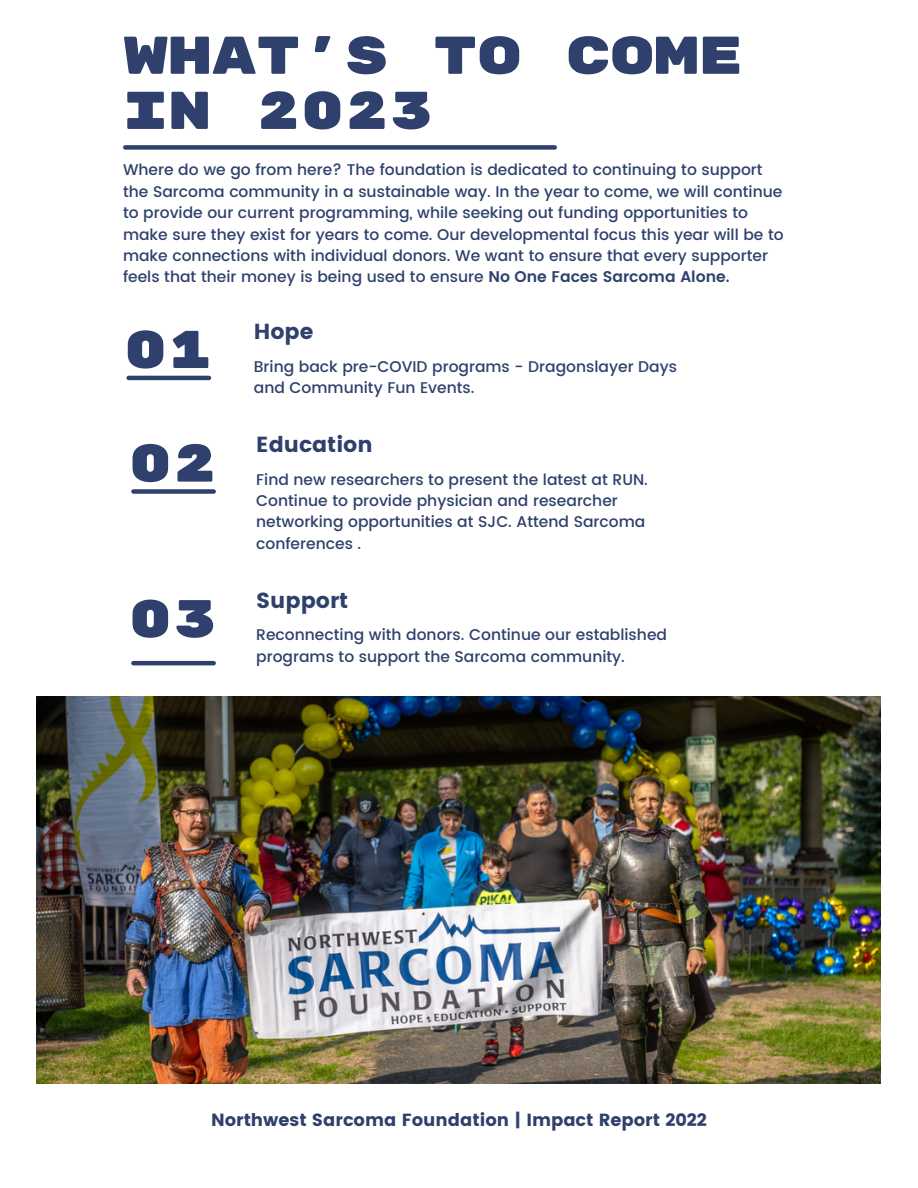
<style>
.page{position:relative;width:918px;height:1188px;background:#fff}
.page>*{position:absolute;margin:0;border:0;box-sizing:border-box;transform-origin:0 0}
.t1{font:53.1px/55.2px "Rubik Mono One";letter-spacing:-.015em;color:#2e406b}
.t2{font:21.75px "Poppins";color:#2e406b}
.t3{font:17.55px "Poppins";color:#2e406b}
.t4{font:500 15.45px/21.3px "Poppins";color:#2e406b}
.s1{font-weight:600}
</style>
<div class="page">
<div style="left:125px;top:145px;width:430px;height:5px;background:#2e406b"></div>
<hr style="left:129px;top:376px;width:80px;height:4px;background:#2e406b">
<div style="left:133px;top:489px;width:81px;height:5px;background:#2e406b"></div>
<hr style="left:133px;top:661px;width:81px;height:4px;background:#2e406b">
<img style="left:37px;top:697px;width:844px;height:387px">
<h1 class="t1" style="left:123px;top:30px;width:622px">WHAT'S TO COME<br>IN 2023</h1>
<p class="t4" style="left:123px;top:160px;width:662px">Where do we go from here? The foundation is dedicated to continuing to support the Sarcoma community in a sustainable way. In the year to come, we will continue to provide our current programming, while seeking out funding opportunities to make sure they exist for years to come. Our developmental focus this year will be to make connections with individual donors. We want to ensure that every supporter feels that their money is being used to ensure <span class="s1">No One Faces Sarcoma Alone.</span></p>
<p class="t1" style="left:123px;top:324px;width:91px">01</p>
<p class="t1" style="left:128px;top:437px;width:91px">02</p>
<h2 class="t1" style="left:128px;top:593px;width:91px">03</h2>
<h2 class="t2" style="left:254px;top:319px;width:61px">Hope</h2>
<p class="t4" style="left:254px;top:356px;width:425px">Bring back pre-COVID programs - Dragonslayer Days and Community Fun Events.</p>
<p class="t2" style="left:256px;top:432px;width:118px">Education</p>
<p class="t4" style="left:256px;top:469px;width:393px">Find new researchers to present the latest at RUN.<br>Continue to provide physician and researcher networking opportunities at SJC. Attend Sarcoma conferences .</p>
<p class="t2" style="left:256px;top:588px;width:94px">Support</p>
<p class="t4" style="left:256px;top:624px;width:412px">Reconnecting with donors. Continue our established programs to support the Sarcoma community.</p>
<h2 class="t3" style="left:211px;top:1110px;width:497px">Northwest Sarcoma Foundation | Impact Report 2022</h2>
</div>
